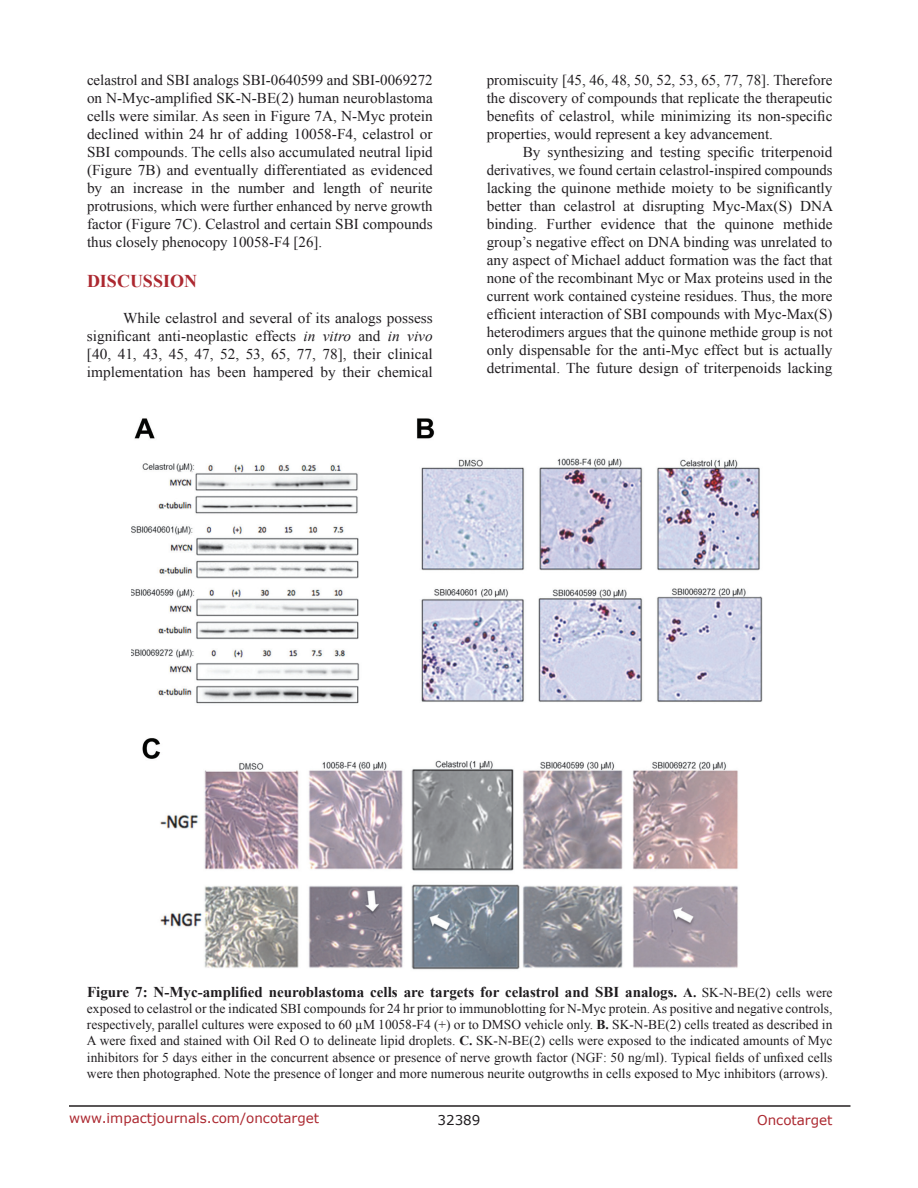
<style>
.page{position:relative;width:918px;height:1188px;background:#fff}
.page>*{position:absolute;margin:0;border:0;box-sizing:border-box;transform-origin:0 0}
.t1{font:700 18px "Times New Roman";color:#ac2830}
.t2{font:15px/18px "Times New Roman";color:#201d20;text-align:justify}
.t3{font:700 15px "Times New Roman";color:#201d20}
.t4{font:13.5px/16.2px "Times New Roman";color:#201d20;text-align:justify}
.t5{font:13.5px "Verdana";color:#ac2830}
.t6{font:13.5px "Verdana";color:#201d20}
.s1{font-style:italic}
.s2{font-size:13.5px}
.s3{font-weight:400;font-size:13.5px}
.s4{font-weight:700}
</style>
<div class="page">
<hr style="left:69px;top:1105px;width:781px;height:2px;background:#231f20">
<img style="left:132px;top:418px;width:631px;height:552px">
<p class="t2" style="left:87px;top:71px;width:347px">celastrol and SBI analogs SBI-0640599 and SBI-0069272 on N-Myc-amplified SK-N-BE(2) human neuroblastoma cells were similar. As seen in Figure 7A, N-Myc protein declined within 24 hr of adding 10058-F4, celastrol or SBI compounds. The cells also accumulated neutral lipid (Figure 7B) and eventually differentiated as evidenced by an increase in the number and length of neurite protrusions, which were further enhanced by nerve growth factor (Figure 7C). Celastrol and certain SBI compounds thus closely phenocopy 10058-F4 [26].</p>
<p class="t1" style="left:87px;top:269px;width:112px">DISCUSSION</p>
<p class="t2" style="left:87px;top:309px;width:347px;text-indent:36px">While celastrol and several of its analogs possess significant anti-neoplastic effects <span class="s1">in vitro</span> and <span class="s1">in vivo </span>[40, 41, 43, 45, 47, 52, 53, 65, 77, 78], their clinical implementation has been hampered by their chemical</p>
<p class="t2" style="left:487px;top:71px;width:347px">promiscuity [45, 46, 48, 50, 52, 53, 65, 77, 78]. Therefore the discovery of compounds that replicate the therapeutic benefits of celastrol, while minimizing its non-specific properties, would represent a key advancement.</p>
<p class="t2" style="left:487px;top:143px;width:348px;text-indent:36px">By synthesizing and testing specific triterpenoid derivatives, we found certain celastrol-inspired compounds lacking the quinone methide moiety to be significantly better than celastrol at disrupting Myc-Max(S) DNA binding. Further evidence that the quinone methide group’s negative effect on DNA binding was unrelated to any aspect of Michael adduct formation was the fact that none of the recombinant Myc or Max proteins used in the current work contained cysteine residues. Thus, the more efficient interaction of SBI compounds with Myc-Max(S) heterodimers argues that the quinone methide group is not only dispensable for the anti-Myc effect but is actually detrimental. The future design of triterpenoids lacking</p>
<p class="t3" style="left:87px;top:981px;width:747px">Figure 7: N-Myc-amplified neuroblastoma cells are targets for celastrol and SBI analogs. <span class="s2">A.</span> <span class="s3">SK-N-BE(2) cells were</span></p>
<p class="t4" style="left:87px;top:1000px;width:747px">exposed to celastrol or the indicated SBI compounds for 24 hr prior to immunoblotting for N-Myc protein. As positive and negative controls, respectively, parallel cultures were exposed to 60 µM 10058-F4 (+) or to DMSO vehicle only. <span class="s4">B.</span> SK-N-BE(2) cells treated as described in A were fixed and stained with Oil Red O to delineate lipid droplets. <span class="s4">C.</span> SK-N-BE(2) cells were exposed to the indicated amounts of Myc inhibitors for 5 days either in the concurrent absence or presence of nerve growth factor (NGF: 50 ng/ml). Typical fields of unfixed cells were then photographed. Note the presence of longer and more numerous neurite outgrowths in cells exposed to Myc inhibitors (arrows).</p>
<p class="t5" style="left:69px;top:1109px;width:252px">www.impactjournals.com/oncotarget</p>
<p class="t6" style="left:438px;top:1111px;width:44px">32389</p>
<p class="t5" style="left:757px;top:1111px;width:77px">Oncotarget</p>
</div>
